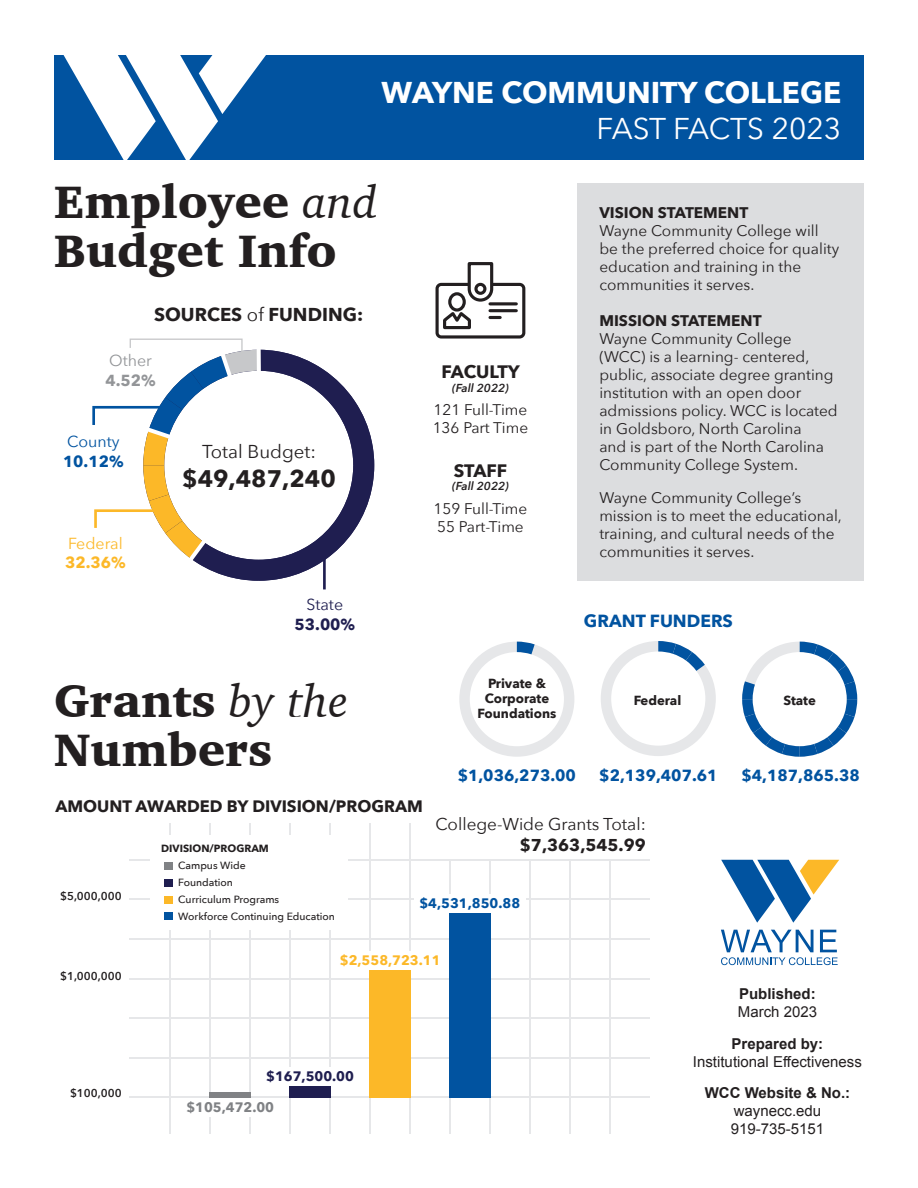
<style>
.page{position:relative;width:918px;height:1188px;background:#fff}
.page>*{position:absolute;margin:0;border:0;box-sizing:border-box;transform-origin:0 0}
.Headers_2{font:900 46.5px/49.2px "Charter";color:#231f20}
.t1{font:700 30px "Avenir Next";color:#fff}
.t2{font:30px "Avenir Next";letter-spacing:-.005em;color:#fff}
.t3{font:700 24px "Avenir Next";color:#231f20}
.t4{font:700 18.6px "Avenir Next";color:#231f20}
.t5{font:18.6px "Avenir Next";color:#231f20}
.t6{font:700 18px "Avenir Next";letter-spacing:-.015em;color:#231f20}
.t7{font:700 17.55px "Avenir Next";color:#0153a0}
.t8{font:17.1px "Avenir Next";color:#231f20}
.t9{font:700 17.1px "Avenir Next";color:#231f20}
.t10{font:700 16.5px "Avenir Next";color:#231f20}
.t11{font:700 16.05px "Avenir Next";color:#0153a0}
.t12{font:15.9px "Avenir Next";color:#fcb828}
.t13{font:700 15.9px "Avenir Next";color:#1f1e50}
.t14{font:700 15.9px "Avenir Next";color:#fcb828}
.t15{font:15.9px "Avenir Next";color:#0153a0}
.t16{font:700 15.9px "Avenir Next";color:#0153a0}
.t17{font:15.9px "Avenir Next";color:#939598}
.t18{font:700 15.9px "Avenir Next";color:#939598}
.t19{font:15.9px "Avenir Next";letter-spacing:-.005em;color:#1f1e50}
.t20{font:15.45px "Avenir Next";color:#231f20}
.t21{font:15.3px/18px "Avenir Next";color:#231f20}
.t22{font:700 15.3px "Avenir Next";color:#231f20}
.t23{font:15px "Arial";color:#231f20}
.t24{font:700 15px "Arial";color:#231f20}
.t25{font:700 13.65px "Avenir Next";color:#0153a0}
.t26{font:700 13.65px "Avenir Next";color:#fcb828}
.t27{font:700 13.65px "Avenir Next";color:#1f1e50}
.t28{font:700 13.65px "Avenir Next";color:#808285}
.t29{font:700 13.2px/14.5px "Avenir Next";color:#231f20;text-align:center}
.t30{font:italic 600 11.55px "Avenir Next";color:#231f20}
.t31{font:600 11.4px "Avenir Next";color:#231f20}
.t32{font:500 10.5px "Avenir Next";color:#231f20}
.t33{font:700 10.5px "Avenir Next";color:#231f20}
.s1{font-weight:400;font-style:italic}
.s2{font-weight:400}
</style>
<div class="page">
<hr style="left:130px;top:1057px;width:520px;height:1px;background:#e6e7e9">
<hr style="left:170px;top:823px;width:1px;height:311px;background:#e6e7e9">
<hr style="left:130px;top:1096px;width:520px;height:2px;background:#e6e7e9">
<hr style="left:130px;top:1017px;width:520px;height:2px;background:#e6e7e9">
<hr style="left:130px;top:978px;width:520px;height:1px;background:#e6e7e9">
<hr style="left:130px;top:938px;width:520px;height:2px;background:#e6e7e9">
<hr style="left:130px;top:899px;width:520px;height:1px;background:#e6e7e9">
<hr style="left:130px;top:859px;width:520px;height:2px;background:#e6e7e9">
<hr style="left:209px;top:823px;width:2px;height:311px;background:#e6e7e9">
<hr style="left:249px;top:823px;width:2px;height:311px;background:#e6e7e9">
<hr style="left:289px;top:823px;width:2px;height:311px;background:#e6e7e9">
<hr style="left:329px;top:823px;width:2px;height:311px;background:#e6e7e9">
<hr style="left:369px;top:823px;width:2px;height:311px;background:#e6e7e9">
<hr style="left:409px;top:823px;width:2px;height:311px;background:#e6e7e9">
<hr style="left:449px;top:823px;width:2px;height:311px;background:#e6e7e9">
<hr style="left:489px;top:823px;width:2px;height:311px;background:#e6e7e9">
<hr style="left:529px;top:823px;width:2px;height:311px;background:#e6e7e9">
<div style="left:289px;top:1086px;width:42px;height:12px;background:#1f1e50"></div>
<div style="left:449px;top:912px;width:42px;height:186px;background:#0153a0"></div>
<div style="left:369px;top:970px;width:42px;height:128px;background:#fcb828"></div>
<hr style="left:569px;top:823px;width:1px;height:311px;background:#e6e7e9">
<hr style="left:609px;top:823px;width:1px;height:311px;background:#e6e7e9">
<div style="left:150px;top:835px;width:198px;height:95px;background:#fff"></div>
<div style="left:436px;top:813px;width:215px;height:46px;background:#fff"></div>
<div style="left:164px;top:862px;width:9px;height:8px;background:#808285"></div>
<div style="left:164px;top:879px;width:9px;height:8px;background:#1f1e50"></div>
<div style="left:164px;top:896px;width:9px;height:8px;background:#fcb828"></div>
<div style="left:264px;top:1068px;width:92px;height:18px;background:#fff"></div>
<div style="left:414px;top:894px;width:112px;height:18px;background:#fff"></div>
<div style="left:338px;top:951px;width:105px;height:19px;background:#fff"></div>
<svg style="left:459px;top:642px;width:115px;height:115px"></svg>
<svg style="left:601px;top:641px;width:115px;height:115px"></svg>
<svg style="left:742px;top:642px;width:115px;height:115px"></svg>
<hr style="left:323px;top:543px;width:3px;height:46px;background:#1f1e50">
<svg style="left:92px;top:338px;width:282px;height:243px"></svg>
<div style="left:436px;top:283px;width:89px;height:56px;border:3px solid #231f20;border-radius:4px"></div>
<svg style="left:466px;top:262px;width:29px;height:41px"></svg>
<div style="left:476px;top:284px;width:9px;height:9px;background:#fff;border-radius:50%"></div>
<div style="left:474px;top:283px;width:12px;height:12px;border:3px solid #231f20;border-radius:50%"></div>
<svg style="left:450px;top:294px;width:14px;height:16px"></svg>
<div style="left:448px;top:292px;width:18px;height:20px;border:3px solid #231f20;border-radius:50%"></div>
<svg style="left:443px;top:309px;width:28px;height:21px"></svg>
<hr style="left:490px;top:302px;width:26px;height:3px;background:#231f20">
<hr style="left:490px;top:309px;width:26px;height:3px;background:#231f20">
<svg style="left:490px;top:316px;width:10px;height:3px"></svg>
<div style="left:54px;top:55px;width:810px;height:104px;background:#0153a0"></div>
<svg style="left:63px;top:55px;width:204px;height:105px"></svg>
<div style="left:578px;top:184px;width:286px;height:397px;background:#dcdddf"></div>
<svg style="left:721px;top:860px;width:118px;height:63px"></svg>
<svg style="left:721px;top:930px;width:117px;height:35px"></svg>
<div style="left:209px;top:1092px;width:42px;height:6px;background:#808285"></div>
<div style="left:184px;top:1098px;width:92px;height:18px;background:#fff"></div>
<div style="left:164px;top:913px;width:9px;height:7px;background:#0153a0"></div>
<p class="t1" style="left:382px;top:67px;width:461px">WAYNE COMMUNITY COLLEGE</p>
<p class="t2" style="left:597px;top:104px;width:246px">FAST FACTS 2023</p>
<p class="Headers_2" style="left:54px;top:177px;width:325px">Employee <span class="s1">and<br></span>Budget Info</p>
<p class="t4" style="left:154px;top:298px;width:211px">SOURCES <span class="s2">of</span> FUNDING:</p>
<p class="t17" style="left:109px;top:347px;width:44px">Other</p>
<p class="t18" style="left:105px;top:366px;width:52px">4.52%</p>
<p class="t15" style="left:67px;top:428px;width:54px">County</p>
<p class="t16" style="left:63px;top:447px;width:62px">10.12%</p>
<p class="t12" style="left:68px;top:530px;width:56px">Federal</p>
<p class="t14" style="left:65px;top:549px;width:62px">32.36%</p>
<p class="t5" style="left:202px;top:436px;width:115px">Total Budget:</p>
<p class="t3" style="left:182px;top:458px;width:155px">$49,487,240</p>
<p class="t19" style="left:307px;top:591px;width:38px">State</p>
<p class="t13" style="left:295px;top:610px;width:62px">53.00%</p>
<p class="t6" style="left:442px;top:356px;width:80px">FACULTY</p>
<p class="t30" style="left:452px;top:378px;width:58px">(Fall 2022)</p>
<p class="t20" style="left:434px;top:397px;width:95px">121 Full-Time</p>
<p class="t20" style="left:433px;top:415px;width:97px">136 Part Time</p>
<p class="t6" style="left:454px;top:455px;width:55px">STAFF</p>
<p class="t30" style="left:452px;top:477px;width:58px">(Fall 2022)</p>
<p class="t20" style="left:434px;top:495px;width:95px">159 Full-Time</p>
<p class="t20" style="left:437px;top:514px;width:88px">55 Part-Time</p>
<p class="t22" style="left:599px;top:199px;width:150px">VISION STATEMENT</p>
<p class="t21" style="left:599px;top:221px;width:241px">Wayne Community College will be the preferred choice for quality education and training in the communities it serves.</p>
<p class="t22" style="left:599px;top:307px;width:164px">MISSION STATEMENT</p>
<p class="t21" style="left:599px;top:329px;width:240px">Wayne Community College (WCC) is a learning- centered, public, associate degree granting institution with an open door admissions policy. WCC is located in Goldsboro, North Carolina<br>and is part of the North Carolina<br>Community College System.</p>
<p class="t21" style="left:599px;top:488px;width:244px">Wayne Community College’s mission is to meet the educational, training, and cultural needs of the communities it serves.</p>
<p class="t7" style="left:584px;top:605px;width:151px">GRANT FUNDERS</p>
<p class="Headers_2" style="left:54px;top:675px;width:296px">Grants <span class="s1">by the<br></span>Numbers</p>
<p class="t10" style="left:55px;top:792px;width:369px">AMOUNT AWARDED BY DIVISION/PROGRAM</p>
<p class="t29" style="left:478px;top:676px;width:80px">Private &amp;<br>Corporate<br>Foundations</p>
<p class="t29" style="left:634px;top:693px;width:49px">Federal</p>
<p class="t29" style="left:783px;top:693px;width:34px">State</p>
<p class="t11" style="left:458px;top:761px;width:120px">$1,036,273.00</p>
<p class="t11" style="left:599px;top:761px;width:120px">$2,139,407.61</p>
<p class="t8" style="left:436px;top:810px;width:212px">College-Wide Grants Total:</p>
<p class="t11" style="left:741px;top:761px;width:120px">$4,187,865.38</p>
<p class="t31" style="left:60px;top:887px;width:63px">$5,000,000</p>
<p class="t31" style="left:60px;top:966px;width:63px">$1,000,000</p>
<p class="t31" style="left:70px;top:1084px;width:53px">$100,000</p>
<p class="t33" style="left:161px;top:839px;width:109px">DIVISION/PROGRAM</p>
<p class="t9" style="left:520px;top:830px;width:127px">$7,363,545.99</p>
<p class="t32" style="left:178px;top:856px;width:69px">Campus Wide</p>
<p class="t32" style="left:178px;top:873px;width:56px">Foundation</p>
<p class="t32" style="left:178px;top:890px;width:103px">Curriculum Programs</p>
<p class="t32" style="left:178px;top:907px;width:158px">Workforce Continuing Education</p>
<p class="t25" style="left:419px;top:891px;width:102px">$4,531,850.88</p>
<p class="t26" style="left:340px;top:948px;width:102px">$2,558,723.11</p>
<p class="t27" style="left:266px;top:1065px;width:89px">$167,500.00</p>
<p class="t28" style="left:186px;top:1095px;width:89px">$105,472.00</p>
<p class="t24" style="left:739px;top:984px;width:78px">Published:</p>
<p class="t23" style="left:738px;top:1002px;width:81px">March 2023</p>
<p class="t24" style="left:732px;top:1034px;width:93px">Prepared by:</p>
<p class="t23" style="left:693px;top:1052px;width:170px">Institutional Effectiveness</p>
<p class="t24" style="left:705px;top:1083px;width:147px">WCC Website &amp; No.:</p>
<p class="t23" style="left:734px;top:1101px;width:89px">waynecc.edu</p>
<p class="t23" style="left:731px;top:1119px;width:95px">919-735-5151</p>
</div>
